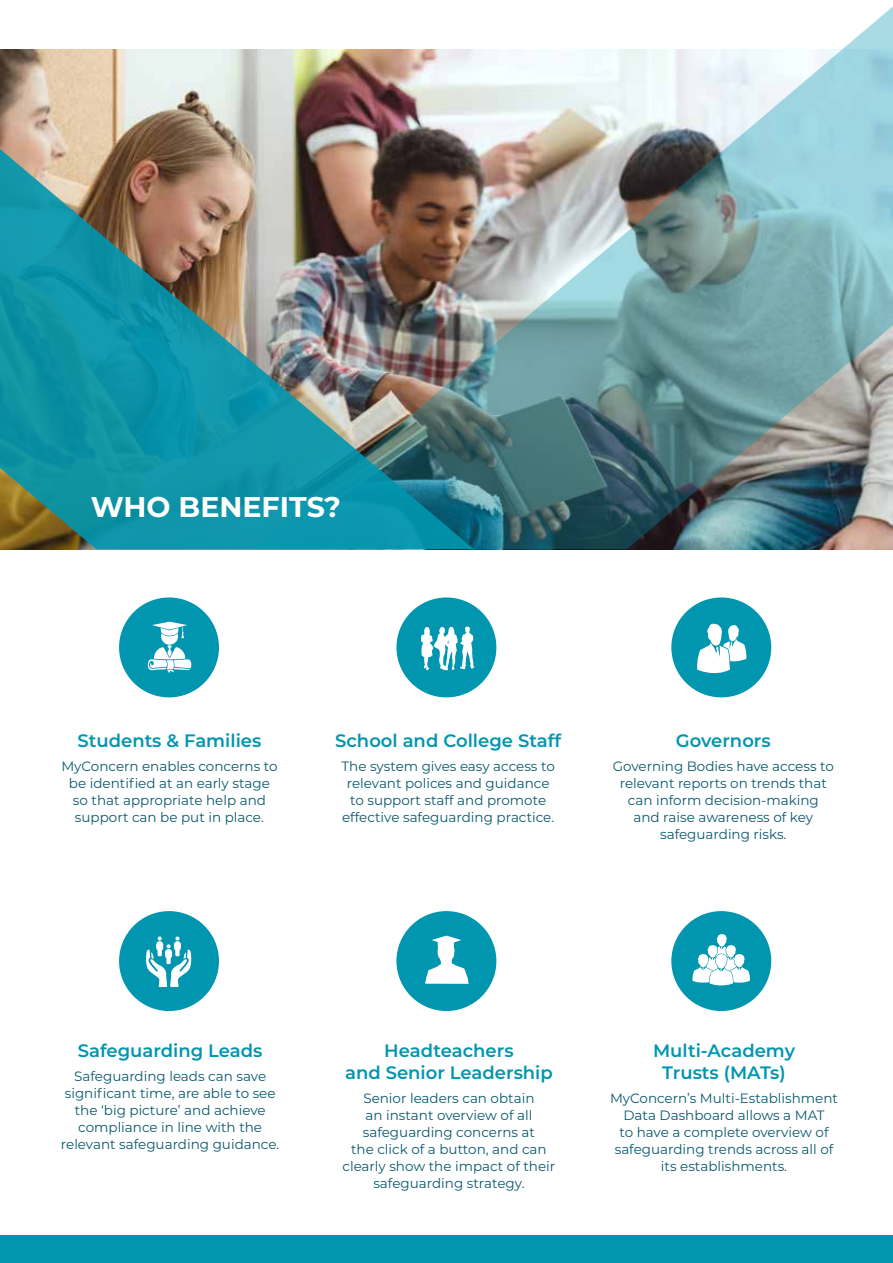
<style>
.page{position:relative;width:893px;height:1263px;background:#fff}
.page>*{position:absolute;margin:0;border:0;box-sizing:border-box;transform-origin:0 0}
.t1{font:700 28.5px "Montserrat";color:#fff}
.t2{font:600 18px/21.6px "Montserrat";color:#0096af;text-align:center}
.t3{font:13.5px/17px "Montserrat";color:#0b596e;text-align:center}
</style>
<div class="page">
<img style="left:0;top:50px;width:253px;height:88px">
<div style="left:119px;top:597px;width:100px;height:100px;background:#0096af;border-radius:50%"></div>
<div style="left:119px;top:911px;width:100px;height:100px;background:#0096af;border-radius:50%"></div>
<div style="left:396px;top:597px;width:100px;height:100px;background:#0096af;border-radius:50%"></div>
<div style="left:396px;top:911px;width:100px;height:100px;background:#0096af;border-radius:50%"></div>
<div style="left:671px;top:597px;width:100px;height:100px;background:#0096af;border-radius:50%"></div>
<div style="left:671px;top:911px;width:100px;height:100px;background:#0096af;border-radius:50%"></div>
<svg style="left:148px;top:622px;width:43px;height:51px"></svg>
<svg style="left:421px;top:627px;width:53px;height:43px"></svg>
<svg style="left:697px;top:623px;width:50px;height:51px"></svg>
<img style="left:253px;top:6px;width:640px;height:543px">
<img style="left:0;top:138px;width:474px;height:411px">
<div style="left:0;top:1235px;width:893px;height:28px;background:#0096af"></div>
<svg style="left:146px;top:936px;width:46px;height:51px"></svg>
<svg style="left:692px;top:934px;width:58px;height:52px"></svg>
<svg style="left:425px;top:935px;width:44px;height:49px"></svg>
<h1 class="t1" style="left:91px;top:486px;width:252px">WHO BENEFITS?</h1>
<h2 class="t2" style="left:78px;top:729px;width:185px">Students &amp; Families</h2>
<p class="t3" style="left:61px;top:757px;width:218px">MyConcern enables concerns to be identified at an early stage so that appropriate help and support can be put in place.</p>
<h2 class="t2" style="left:335px;top:729px;width:227px">School and College Staff</h2>
<p class="t3" style="left:342px;top:757px;width:215px">The system gives easy access to relevant polices and guidance to support staff and promote effective safeguarding practice.</p>
<h2 class="t2" style="left:676px;top:728px;width:96px">Governors</h2>
<p class="t3" style="left:613px;top:757px;width:223px">Governing Bodies have access to relevant reports on trends that can inform decision-making<br>and raise awareness of key safeguarding risks.</p>
<h2 class="t2" style="left:78px;top:1039px;width:186px">Safeguarding Leads</h2>
<p class="t3" style="left:61px;top:1067px;width:220px">Safeguarding leads can save significant time, are able to see the ‘big picture’ and achieve compliance in line with the relevant safeguarding guidance.</p>
<h2 class="t2" style="left:345px;top:1039px;width:209px">Headteachers<br>and Senior Leadership</h2>
<p class="t3" style="left:343px;top:1089px;width:214px">Senior leaders can obtain<br>an instant overview of all safeguarding concerns at<br>the click of a button, and can clearly show the impact of their safeguarding strategy.</p>
<h2 class="t2" style="left:653px;top:1039px;width:144px">Multi-Academy<br>Trusts (MATs)</h2>
<p class="t3" style="left:610px;top:1089px;width:230px">MyConcern’s Multi-Establishment<br>Data Dashboard allows a MAT<br>to have a complete overview of safeguarding trends across all of its establishments.</p>
</div>
